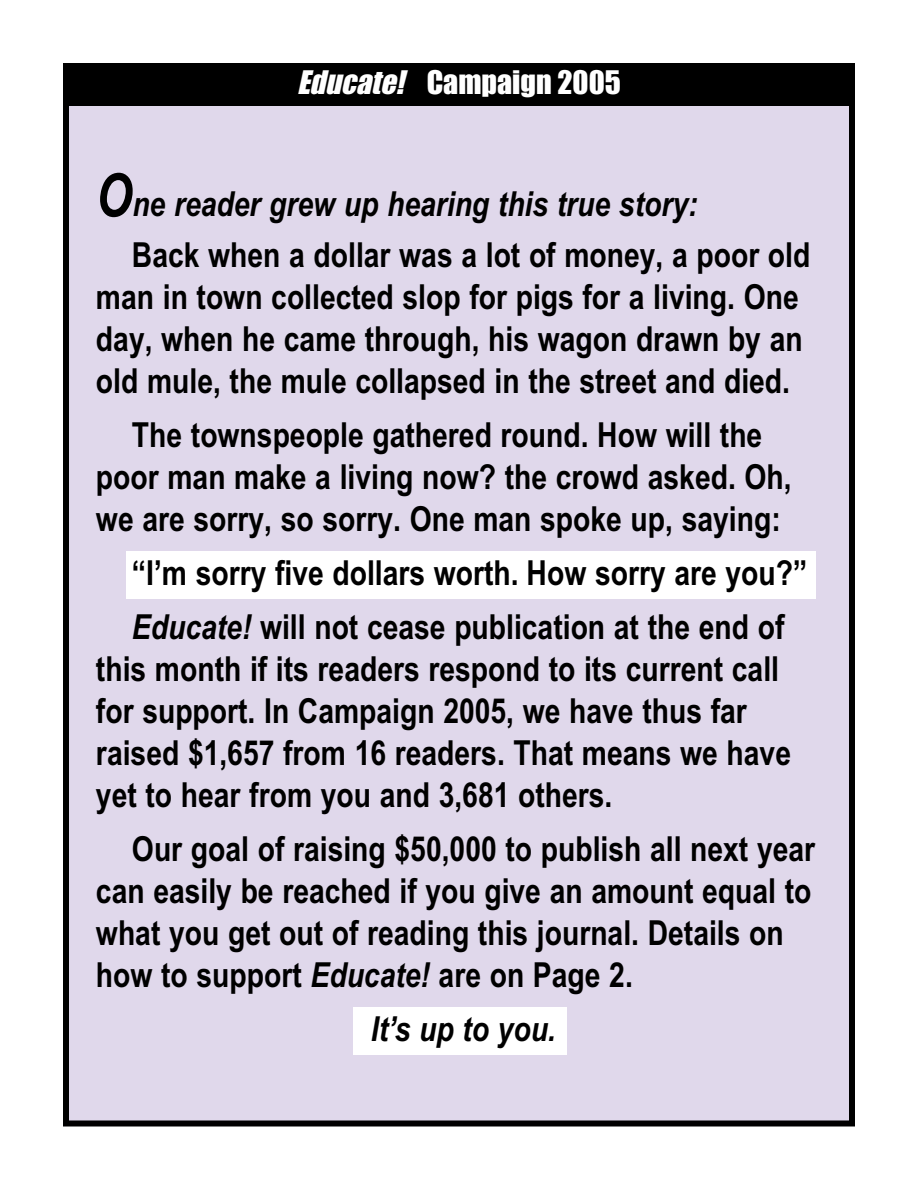
<style>
.page{position:relative;width:918px;height:1188px;background:#fff}
.page>*{position:absolute;margin:0;border:0;box-sizing:border-box;transform-origin:0 0}
.t1{font:700 34.5px/42px "Arial Narrow";color:#000}
.t2{font:italic 700 34.5px "Arial Narrow";color:#000}
.t3{font:30px "Impact";color:#fff}
.s1{font-style:italic}
.s2{font-style:italic;font-size:60px}
</style>
<div class="page">
<div style="left:63px;top:63px;width:792px;height:1062px;background:#e0d8eb"></div>
<div style="left:126px;top:551px;width:689px;height:47px;background:#fff"></div>
<div style="left:353px;top:1007px;width:213px;height:47px;background:#fff"></div>
<div style="left:63px;top:64px;width:792px;height:1062px;border:6px solid #000"></div>
<div style="left:63px;top:63px;width:792px;height:42px;background:#000"></div>
<p class="t3" style="left:297px;top:73px;width:325px"><span class="s1">Educate!</span> CAMPAIGN 2005</p>
<p class="t1" style="left:132px;top:182px;width:680px;line-height:51px;text-indent:-36px"><span class="s2">O</span><span class="s1">ne reader grew up hearing this true story:<br></span>Back when a dollar was a lot of money, a poor old</p>
<p class="t1" style="left:96px;top:280px;width:708px;text-align:justify">man in town collected slop for pigs for a living. One day, when he came through, his wagon drawn by an old mule, the mule collapsed in the street and died.</p>
<p class="t1" style="left:96px;top:418px;width:697px;text-align:center">The townspeople gathered round. How will the poor man make a living now? the crowd asked. Oh, we are sorry, so sorry. One man spoke up, saying:</p>
<p class="t1" style="left:132px;top:550px;width:677px;line-height:54px">“I’m sorry five dollars worth. How sorry are you?”<br><span class="s1">Educate!</span> will not cease publication at the end of</p>
<p class="t1" style="left:96px;top:652px;width:697px">this month if its readers respond to its current call for support. In Campaign 2005, we have thus far raised $1,657 from 16 readers. That means we have yet to hear from you and 3,681 others.</p>
<p class="t1" style="left:96px;top:832px;width:721px;text-indent:36px">Our goal of raising $50,000 to publish all next year can easily be reached if you give an amount equal to what you get out of reading this journal. Details on how to support <span class="s1">Educate!</span> are on Page 2.</p>
<p class="t2" style="left:371px;top:1017px;width:186px">It’s up to you.</p>
</div>
